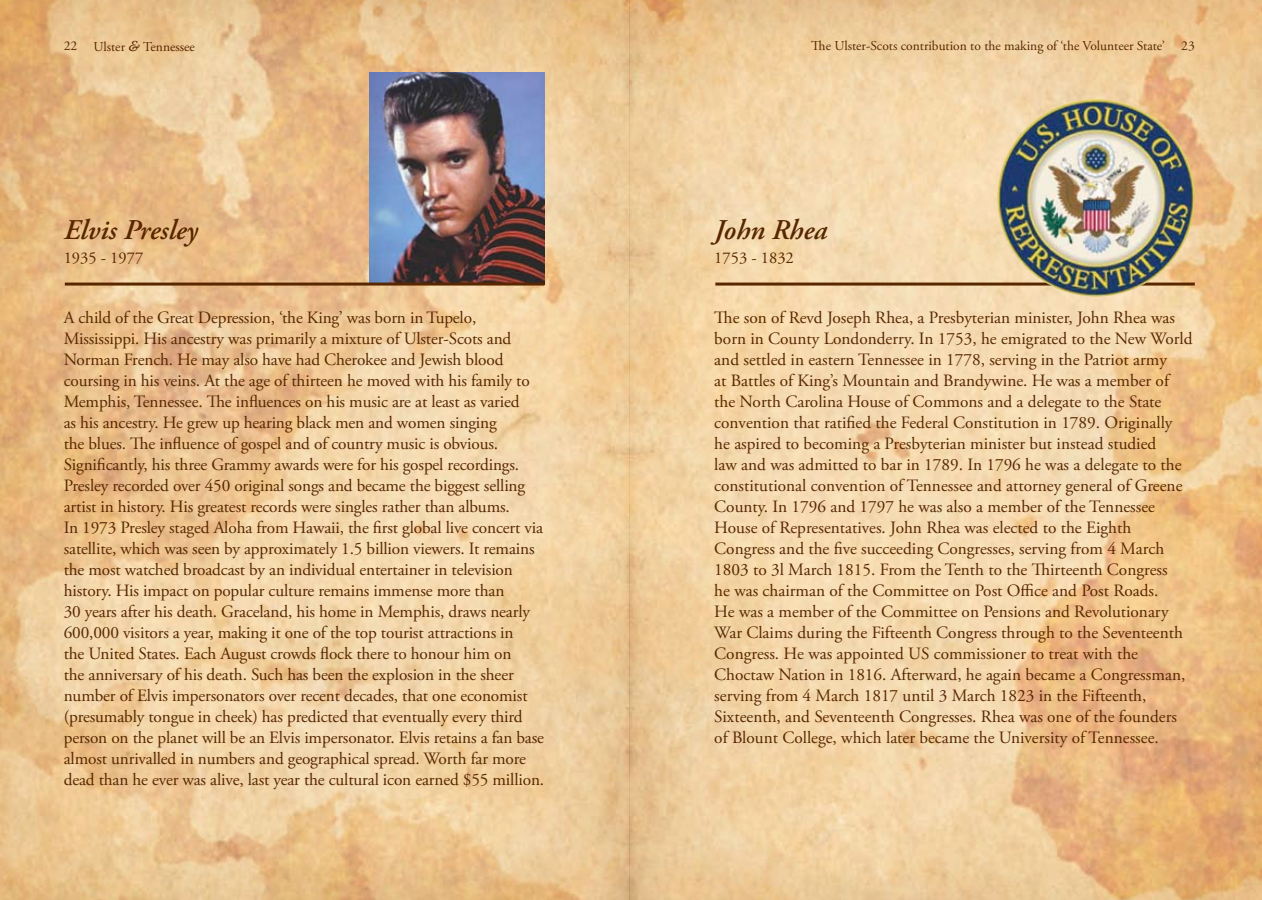
<style>
.page{position:relative;width:1262px;height:900px;background:#fff}
.page>*{position:absolute;margin:0;border:0;box-sizing:border-box;transform-origin:0 0}
.t1{font:italic 600 28.5px "Adobe Garamond Pro";color:#582700}
.t2{font:17.25px/21px "Adobe Garamond Pro";letter-spacing:-.01em;color:#582700}
.t3{font:16.5px "Adobe Garamond Pro";color:#582700}
.t4{font:13.5px "Adobe Garamond Pro";color:#582700}
.s1{font-family:"Concorde";font-style:italic}
</style>
<div class="page">
<img style="left:0;top:0;width:1262px;height:899px">
<img style="left:369px;top:72px;width:175px;height:210px">
<hr style="left:65px;top:282px;width:479px;height:3px;background:#582700">
<hr style="left:715px;top:282px;width:480px;height:3px;background:#582700">
<img style="left:997px;top:99px;width:105px;height:197px">
<svg style="left:1258px;top:892px;width:4px;height:8px"></svg>
<p class="t4" style="left:64px;top:38px;width:133px">22 Ulster <span class="s1">&amp;</span> Tennessee</p>
<p class="t4" style="left:811px;top:37px;width:385px">The Ulster-Scots contribution to the making of ‘the Volunteer State’ 23</p>
<h1 class="t1" style="left:64px;top:214px;width:136px">Elvis Presley</h1>
<p class="t3" style="left:64px;top:248px;width:81px">1935 - 1977</p>
<p class="t2" style="left:64px;top:307px;width:482px">A child of the Great Depression, ‘the King’ was born in Tupelo, Mississippi. His ancestry was primarily a mixture of Ulster-Scots and Norman French. He may also have had Cherokee and Jewish blood coursing in his veins. At the age of thirteen he moved with his family to Memphis, Tennessee. The influences on his music are at least as varied<br>as his ancestry. He grew up hearing black men and women singing<br>the blues. The influence of gospel and of country music is obvious.<br>Significantly, his three Grammy awards were for his gospel recordings.<br>Presley recorded over 450 original songs and became the biggest selling artist in history. His greatest records were singles rather than albums.<br>In 1973 Presley staged Aloha from Hawaii, the first global live concert via satellite, which was seen by approximately 1.5 billion viewers. It remains the most watched broadcast by an individual entertainer in television history. His impact on popular culture remains immense more than<br>30 years after his death. Graceland, his home in Memphis, draws nearly 600,000 visitors a year, making it one of the top tourist attractions in<br>the United States. Each August crowds flock there to honour him on<br>the anniversary of his death. Such has been the explosion in the sheer number of Elvis impersonators over recent decades, that one economist (presumably tongue in cheek) has predicted that eventually every third person on the planet will be an Elvis impersonator. Elvis retains a fan base almost unrivalled in numbers and geographical spread. Worth far more dead than he ever was alive, last year the cultural icon earned $55 million.</p>
<h1 class="t1" style="left:714px;top:214px;width:114px">John Rhea</h1>
<p class="t3" style="left:714px;top:248px;width:81px">1753 - 1832</p>
<p class="t2" style="left:714px;top:307px;width:480px">The son of Revd Joseph Rhea, a Presbyterian minister, John Rhea was born in County Londonderry. In 1753, he emigrated to the New World and settled in eastern Tennessee in 1778, serving in the Patriot army<br>at Battles of King’s Mountain and Brandywine. He was a member of the North Carolina House of Commons and a delegate to the State convention that ratified the Federal Constitution in 1789. Originally<br>he aspired to becoming a Presbyterian minister but instead studied<br>law and was admitted to bar in 1789. In 1796 he was a delegate to the constitutional convention of Tennessee and attorney general of Greene County. In 1796 and 1797 he was also a member of the Tennessee House of Representatives. John Rhea was elected to the Eighth Congress and the five succeeding Congresses, serving from 4 March 1803 to 3l March 1815. From the Tenth to the Thirteenth Congress<br>he was chairman of the Committee on Post Office and Post Roads.<br>He was a member of the Committee on Pensions and Revolutionary War Claims during the Fifteenth Congress through to the Seventeenth Congress. He was appointed US commissioner to treat with the Choctaw Nation in 1816. Afterward, he again became a Congressman, serving from 4 March 1817 until 3 March 1823 in the Fifteenth, Sixteenth, and Seventeenth Congresses. Rhea was one of the founders of Blount College, which later became the University of Tennessee.</p>
</div>
